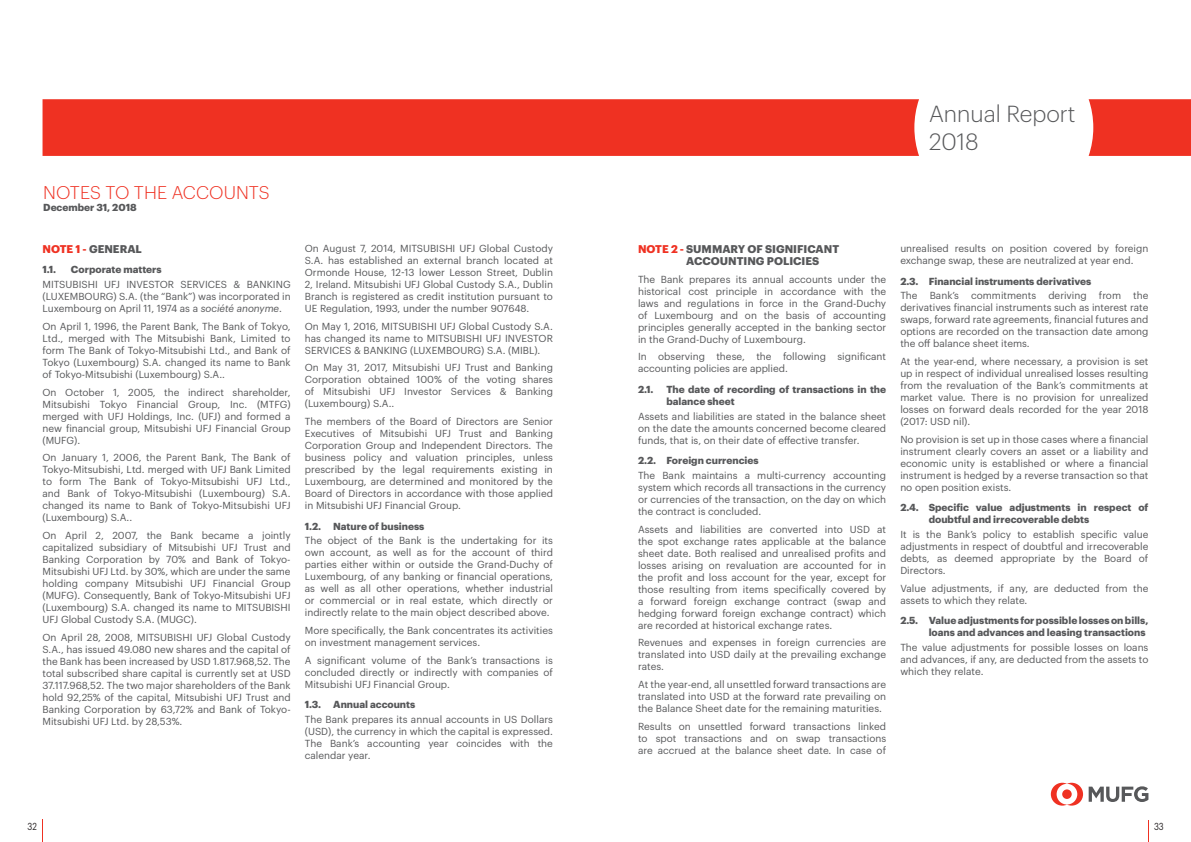
<style>
.page{position:relative;width:1191px;height:842px;background:#fff}
.page>*{position:absolute;margin:0;border:0;box-sizing:border-box;transform-origin:0 0}
.t1{font:300 23.1px "Graphik";color:#57585a}
.t2{font:300 22.8px "Graphik";color:#57585a}
.Titre{font:300 18px "Graphik";letter-spacing:.005em;color:#ef3122}
.Note_1{font:700 11px/12px "Graphik";color:#57585a}
.Body_Text_2{font:10px/12px "Graphik";color:#57585a;text-align:justify}
._2_1{font:700 10px/12px "Graphik";color:#57585a}
.soustitre_note{font:700 10px "Graphik";color:#57585a}
.t3{font:10px "Graphik";color:#231f20;scale:.81 1}
.s1{color:#ef3122}
.s2{font-style:italic}
</style>
<div class="page">
<svg style="left:1148px;top:821px;width:1px;height:21px"></svg>
<svg style="left:1088px;top:99px;width:103px;height:57px;background:#ef392b"></svg>
<div style="left:43px;top:99px;width:876px;height:57px;background:#ef3122"></div>
<svg style="left:1050px;top:783px;width:98px;height:23px"></svg>
<p class="Titre" style="left:43px;top:179px;width:228px">NOTES TO THE ACCOUNTS</p>
<p class="soustitre_note" style="left:43px;top:200px;width:95px">December 31, 2018</p>
<p class="Note_1" style="left:43px;top:242px;width:101px"><span class="s1">NOTE 1 -</span> GENERAL</p>
<p class="_2_1" style="left:43px;top:263px;width:15px">1.1.</p>
<p class="_2_1" style="left:71px;top:263px;width:92px">Corporate matters</p>
<p class="Body_Text_2" style="left:43px;top:278px;width:250px">MITSUBISHI UFJ INVESTOR SERVICES &amp; BANKING (LUXEMBOURG) S.A. (the “Bank”) was incorporated in Luxembourg on April 11, 1974 as a <span class="s2">société anonyme</span>.</p>
<p class="Body_Text_2" style="left:43px;top:319px;width:250px">On April 1, 1996, the Parent Bank, The Bank of Tokyo, Ltd., merged with The Mitsubishi Bank, Limited to form The Bank of Tokyo-Mitsubishi Ltd., and Bank of Tokyo (Luxembourg) S.A. changed its name to Bank of Tokyo-Mitsubishi (Luxembourg) S.A..</p>
<p class="Body_Text_2" style="left:43px;top:385px;width:250px">On October 1, 2005, the indirect shareholder, Mitsubishi Tokyo Financial Group, Inc. (MTFG) merged with UFJ Holdings, Inc. (UFJ) and formed a new financial group, Mitsubishi UFJ Financial Group (MUFG).</p>
<p class="Body_Text_2" style="left:43px;top:451px;width:250px">On January 1, 2006, the Parent Bank, The Bank of Tokyo-Mitsubishi, Ltd. merged with UFJ Bank Limited to form The Bank of Tokyo-Mitsubishi UFJ Ltd., and Bank of Tokyo-Mitsubishi (Luxembourg) S.A. changed its name to Bank of Tokyo-Mitsubishi UFJ (Luxembourg) S.A..</p>
<p class="Body_Text_2" style="left:43px;top:528px;width:250px">On April 2, 2007, the Bank became a jointly capitalized subsidiary of Mitsubishi UFJ Trust and Banking Corporation by 70% and Bank of Tokyo-Mitsubishi UFJ Ltd. by 30%, which are under the same holding company Mitsubishi UFJ Financial Group (MUFG). Consequently, Bank of Tokyo-Mitsubishi UFJ (Luxembourg) S.A. changed its name to MITSUBISHI UFJ Global Custody S.A. (MUGC).</p>
<p class="Body_Text_2" style="left:43px;top:630px;width:250px">On April 28, 2008, MITSUBISHI UFJ Global Custody S.A., has issued 49.080 new shares and the capital of the Bank has been increased by USD 1.817.968,52. The total subscribed share capital is currently set at USD 37.117.968,52. The two major shareholders of the Bank hold 92,25% of the capital, Mitsubishi UFJ Trust and Banking Corporation by 63,72% and Bank of Tokyo-Mitsubishi UFJ Ltd. by 28,53%.</p>
<p class="Body_Text_2" style="left:305px;top:241px;width:250px">On August 7, 2014, MITSUBISHI UFJ Global Custody S.A. has established an external branch located at Ormonde House, 12-13 lower Lesson Street, Dublin 2, Ireland. Mitsubishi UFJ Global Custody S.A., Dublin Branch is registered as credit institution pursuant to UE Regulation, 1993, under the number 907648.</p>
<p class="Body_Text_2" style="left:305px;top:319px;width:250px">On May 1, 2016, MITSUBISHI UFJ Global Custody S.A. has changed its name to MITSUBISHI UFJ INVESTOR SERVICES &amp; BANKING (LUXEMBOURG) S.A. (MIBL).</p>
<p class="Body_Text_2" style="left:305px;top:361px;width:250px">On May 31, 2017, Mitsubishi UFJ Trust and Banking Corporation obtained 100% of the voting shares of Mitsubishi UFJ Investor Services &amp; Banking (Luxembourg) S.A..</p>
<p class="Body_Text_2" style="left:305px;top:415px;width:250px">The members of the Board of Directors are Senior Executives of Mitsubishi UFJ Trust and Banking Corporation Group and Independent Directors. The business policy and valuation principles, unless prescribed by the legal requirements existing in Luxembourg, are determined and monitored by the Board of Directors in accordance with those applied in Mitsubishi UFJ Financial Group.</p>
<p class="_2_1" style="left:305px;top:519px;width:121px">1.2. Nature of business</p>
<p class="Body_Text_2" style="left:305px;top:534px;width:250px">The object of the Bank is the undertaking for its own account, as well as for the account of third parties either within or outside the Grand-Duchy of Luxembourg, of any banking or financial operations, as well as all other operations, whether industrial or commercial or in real estate, which directly or indirectly relate to the main object described above.</p>
<p class="Body_Text_2" style="left:305px;top:624px;width:250px">More specifically, the Bank concentrates its activities on investment management services.</p>
<p class="Body_Text_2" style="left:305px;top:653px;width:250px">A significant volume of the Bank’s transactions is concluded directly or indirectly with companies of Mitsubishi UFJ Financial Group.</p>
<p class="_2_1" style="left:305px;top:698px;width:112px">1.3. Annual accounts</p>
<p class="Body_Text_2" style="left:305px;top:713px;width:250px">The Bank prepares its annual accounts in US Dollars (USD), the currency in which the capital is expressed.<br>The Bank’s accounting year coincides with the calendar year.</p>
<h2 class="t2" style="left:929px;top:97px;width:148px">Annual Report</h2>
<h1 class="t1" style="left:929px;top:124px;width:51px">2018</h1>
<p class="Note_1" style="left:686px;top:242px;width:154px;text-indent:-48px"><span class="s1">NOTE 2 -</span> SUMMARY OF SIGNIFICANT<br>ACCOUNTING POLICIES</p>
<p class="Body_Text_2" style="left:638px;top:272px;width:250px">The Bank prepares its annual accounts under the historical cost principle in accordance with the laws and regulations in force in the Grand-Duchy of Luxembourg and on the basis of accounting principles generally accepted in the banking sector in the Grand-Duchy of Luxembourg.</p>
<p class="Body_Text_2" style="left:638px;top:350px;width:250px">In observing these, the following significant accounting policies are applied.</p>
<p class="_2_1" style="left:638px;top:382px;width:17px">2.1.</p>
<p class="_2_1" style="left:666px;top:382px;width:221px">The date of recording of transactions in the balance sheet</p>
<p class="Body_Text_2" style="left:638px;top:409px;width:250px">Assets and liabilities are stated in the balance sheet on the date the amounts concerned become cleared funds, that is, on their date of effective transfer.</p>
<p class="_2_1" style="left:638px;top:454px;width:122px">2.2. Foreign currencies</p>
<p class="Body_Text_2" style="left:638px;top:468px;width:250px">The Bank maintains a multi-currency accounting system which records all transactions in the currency or currencies of the transaction, on the day on which the contract is concluded.</p>
<p class="Body_Text_2" style="left:638px;top:522px;width:250px">Assets and liabilities are converted into USD at the spot exchange rates applicable at the balance sheet date. Both realised and unrealised profits and losses arising on revaluation are accounted for in the profit and loss account for the year, except for those resulting from items specifically covered by a forward foreign exchange contract (swap and hedging forward foreign exchange contract) which are recorded at historical exchange rates.</p>
<p class="Body_Text_2" style="left:638px;top:636px;width:250px">Revenues and expenses in foreign currencies are translated into USD daily at the prevailing exchange rates.</p>
<p class="Body_Text_2" style="left:638px;top:677px;width:250px">At the year-end, all unsettled forward transactions are translated into USD at the forward rate prevailing on the Balance Sheet date for the remaining maturities.</p>
<p class="Body_Text_2" style="left:638px;top:719px;width:250px">Results on unsettled forward transactions linked to spot transactions and on swap transactions are accrued at the balance sheet date. In case of</p>
<p class="Body_Text_2" style="left:900px;top:241px;width:250px">unrealised results on position covered by foreign exchange swap, these are neutralized at year end.</p>
<p class="_2_1" style="left:900px;top:274px;width:192px">2.3. Financial instruments derivatives</p>
<p class="Body_Text_2" style="left:900px;top:289px;width:250px">The Bank’s commitments deriving from the derivatives financial instruments such as interest rate swaps, forward rate agreements, financial futures and options are recorded on the transaction date among the off balance sheet items.</p>
<p class="Body_Text_2" style="left:900px;top:355px;width:250px">At the year-end, where necessary, a provision is set up in respect of individual unrealised losses resulting from the revaluation of the Bank’s commitments at market value. There is no provision for unrealized losses on forward deals recorded for the year 2018 (2017: USD nil).</p>
<p class="Body_Text_2" style="left:900px;top:432px;width:250px">No provision is set up in those cases where a financial instrument clearly covers an asset or a liability and economic unity is established or where a financial instrument is hedged by a reverse transaction so that no open position exists.</p>
<p class="_2_1" style="left:928px;top:501px;width:221px;text-indent:-28px">2.4. Specific value adjustments in respect of doubtful and irrecoverable debts</p>
<p class="Body_Text_2" style="left:900px;top:528px;width:250px">It is the Bank’s policy to establish specific value adjustments in respect of doubtful and irrecoverable debts, as deemed appropriate by the Board of Directors.</p>
<p class="Body_Text_2" style="left:900px;top:581px;width:250px">Value adjustments, if any, are deducted from the assets to which they relate.</p>
<p class="_2_1" style="left:900px;top:614px;width:250px;text-align:right">2.5. Value adjustments for possible losses on bills, loans and advances and leasing transactions</p>
<p class="Body_Text_2" style="left:900px;top:641px;width:250px">The value adjustments for possible losses on loans and advances, if any, are deducted from the assets to which they relate.</p>
<p class="t3" style="left:27px;top:819px;width:13px">32</p>
<p class="t3" style="left:1154px;top:819px;width:14px">33</p>
</div>
